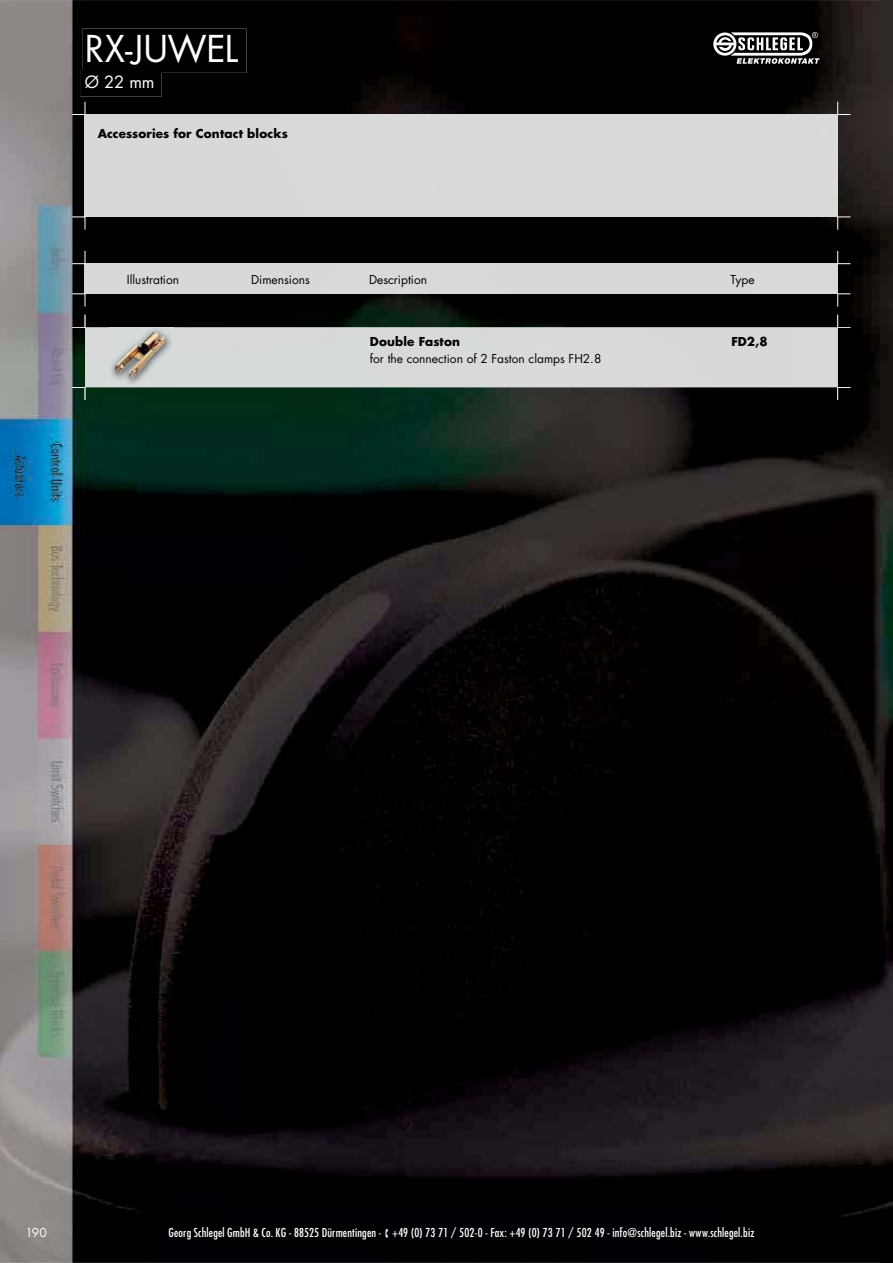
<style>
.page{position:relative;width:893px;height:1263px;background:#fff}
.page>*{position:absolute;margin:0;border:0;box-sizing:border-box;transform-origin:0 0}
.t1{font:36px "Futura Std";letter-spacing:-.015em;color:#fff}
.t2{font:16.5px "Futura Std";color:#fff}
.t3{font:condensed 12px "Futura Std";letter-spacing:.015em;color:#fff}
.t4{font:12px "Futura Std";color:#000301}
.t5{font:700 12px "Futura Std";letter-spacing:.01em;color:#000301}
.t6{font:12px "Futura Std";color:#fff}
</style>
<div class="page">
<img style="left:0;top:0;width:880px;height:1263px">
<img style="left:880px;top:0;width:13px;height:1263px">
<div style="left:85px;top:115px;width:753px;height:102px;background:#d8d9d9"></div>
<div style="left:85px;top:264px;width:753px;height:29px;background:#d7d8d9"></div>
<svg style="left:72px;top:293px;width:14px;height:14px"></svg>
<svg style="left:837px;top:293px;width:13px;height:14px"></svg>
<svg style="left:72px;top:217px;width:14px;height:13px"></svg>
<svg style="left:837px;top:217px;width:13px;height:13px"></svg>
<svg style="left:837px;top:251px;width:13px;height:13px"></svg>
<svg style="left:72px;top:251px;width:14px;height:13px"></svg>
<svg style="left:837px;top:102px;width:13px;height:13px"></svg>
<svg style="left:72px;top:102px;width:14px;height:13px"></svg>
<svg style="left:72px;top:315px;width:778px;height:12px;background:#020704"></svg>
<div style="left:85px;top:327px;width:753px;height:60px;background:#d8dada"></div>
<svg style="left:72px;top:387px;width:778px;height:13px;background:#13291d"></svg>
<img style="left:708px;top:27px;width:120px;height:45px">
<svg style="left:713px;top:32px;width:107px;height:32px"></svg>
<img style="left:109px;top:327px;width:65px;height:60px">
<img style="left:114px;top:332px;width:51px;height:47px">
<div style="left:82px;top:29px;width:164px;height:44px;background:#000"></div>
<div style="left:80px;top:70px;width:82px;height:26px;background:#000"></div>
<img style="left:82px;top:70px;width:80px;height:3px">
<h1 class="t1" style="left:85px;top:32px;width:155px">RX-JUWEL</h1>
<h2 class="t2" style="left:85px;top:74px;width:71px">Ø 22 mm</h2>
<p class="t5" style="left:98px;top:127px;width:192px">Accessories for Contact blocks</p>
<p class="t4" style="left:127px;top:273px;width:54px">Illustration</p>
<p class="t4" style="left:251px;top:273px;width:60px">Dimensions</p>
<p class="t4" style="left:369px;top:273px;width:60px">Description</p>
<p class="t4" style="left:730px;top:273px;width:26px">Type</p>
<p class="t5" style="left:370px;top:336px;width:92px">Double Faston</p>
<p class="t5" style="left:731px;top:336px;width:38px">FD2,8</p>
<p class="t4" style="left:370px;top:353px;width:233px">for the connection of 2 Faston clamps FH2.8</p>
<p class="t6" style="left:25px;top:1227px;width:23px">190</p>
<p class="t3" style="left:168px;top:1226px;width:587px">Georg Schlegel GmbH &amp; Co. KG - 88525 Dürmentingen - ▪ +49 (0) 73 71 / 502-0 - Fax: +49 (0) 73 71 / 502 49 - info@schlegel.biz - www.schlegel.biz</p>
</div>
